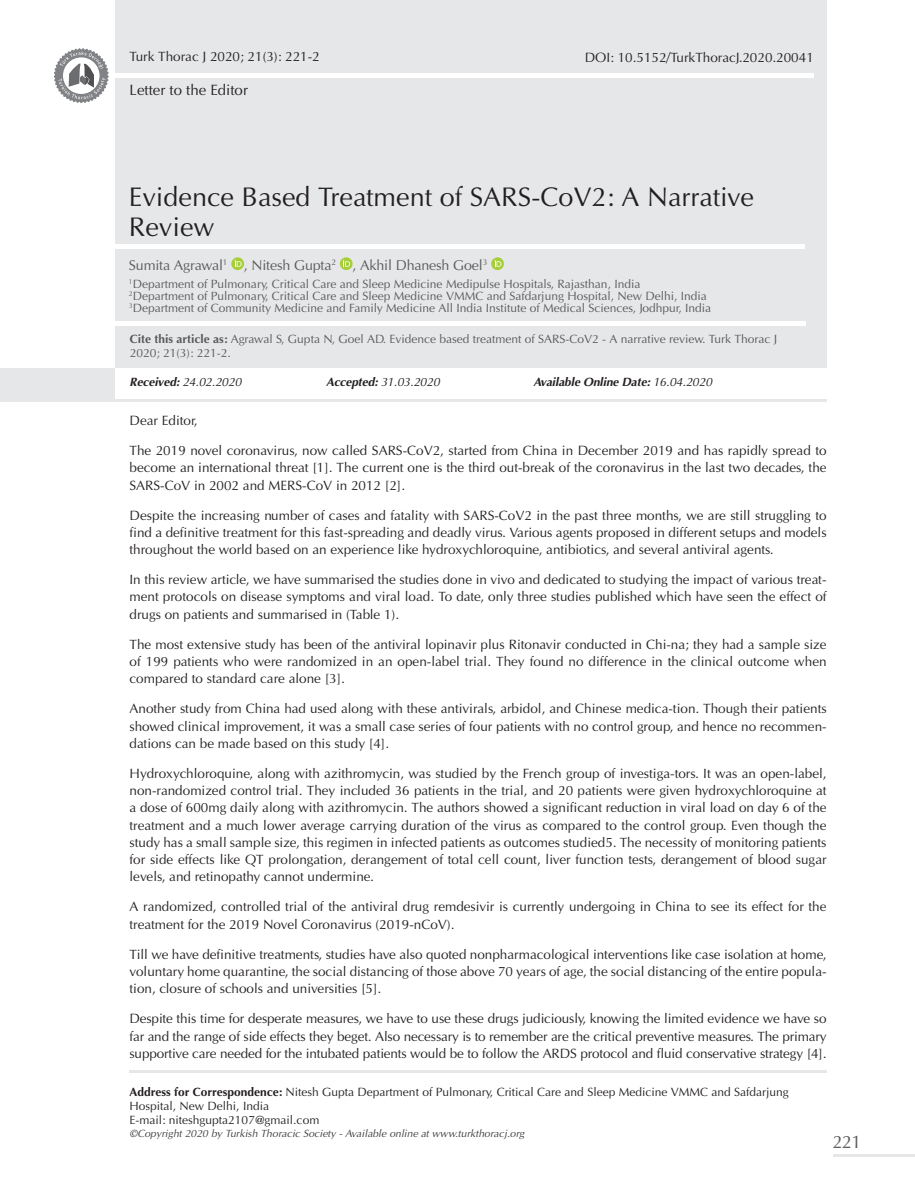
<style>
.page{position:relative;width:915px;height:1191px;background:#fff}
.page>*{position:absolute;margin:0;border:0;box-sizing:border-box;transform-origin:0 0}
.t1{font:27px/30px "Optima Normal Tr";color:#231f20}
.t2{font:18px "Optima Normal Tr";color:#57585a}
.t3{font:15px "Optima Normal Tr";color:#231f20}
.t4{font:14.25px "Optima Normal Tr";letter-spacing:-.01em;color:#57585a}
.t5{font:13.5px/17.2px "Optima Normal Tr";color:#231f20;text-align:justify}
.t6{font:12px/14.4px "Optima Normal Tr";color:#57585a}
.t7{font:12px/14.4px "Optima Normal Tr";color:#231f20}
.t8{font:12px "Optima Italic Tr";letter-spacing:-.01em;color:#231f20}
.t9{font:italic 700 12px "Optima Tr";letter-spacing:-.01em;color:#231f20}
.t10{font:10.5px "Optima Italic Tr";color:#3e3e3f}
.s1{font-family:"Optima Bold Tr"}
.s2{font-family:"Optima Tr";font-weight:700;font-style:italic}
.s3{font-family:"Optima Italic Tr";font-weight:400;font-style:normal}
</style>
<div class="page">
<div style="left:115px;top:0;width:711px;height:368px;background:#e6e7e9"></div>
<svg style="left:231px;top:257px;width:13px;height:13px"></svg>
<svg style="left:234px;top:260px;width:7px;height:7px"></svg>
<svg style="left:340px;top:257px;width:12px;height:13px"></svg>
<svg style="left:343px;top:260px;width:7px;height:7px"></svg>
<svg style="left:491px;top:257px;width:12px;height:13px"></svg>
<svg style="left:494px;top:260px;width:7px;height:7px"></svg>
<hr style="left:4px;top:74px;width:809px;height:4px;background:#fff">
<svg style="left:53px;top:48px;width:56px;height:55px"></svg>
<div style="left:0;top:244px;width:804px;height:5px;background:#fff"></div>
<hr style="left:129px;top:1070px;width:697px;height:3px;background:#e6e7e9">
<hr style="left:833px;top:1154px;width:81px;height:2px;background:#e6e7e9">
<hr style="left:0;top:321px;width:805px;height:4px;background:#fff">
<div style="left:0;top:368px;width:115px;height:31px;background:#e6e7e9"></div>
<hr style="left:0;top:399px;width:826px;height:3px;background:#e6e7e9">
<p class="t5" style="left:129px;top:48px;width:192px">Turk Thorac J 2020; 21(3): 221-2</p>
<p class="t3" style="left:129px;top:81px;width:120px">Letter to the Editor</p>
<p class="t5" style="left:584px;top:49px;width:230px">DOI: 10.5152/TurkThoracJ.2020.20041</p>
<p class="t1" style="left:129px;top:182px;width:626px">Evidence Based Treatment of SARS-CoV2: A Narrative<br>Review</p>
<p class="t4" style="left:129px;top:257px;width:360px">Sumita Agrawal<sup>1</sup> , Nitesh Gupta<sup>2</sup> , Akhil Dhanesh Goel<sup>3</sup></p>
<p class="t6" style="left:129px;top:277px;width:512px"><sup>1</sup>Department of Pulmonary, Critical Care and Sleep Medicine Medipulse Hospitals, Rajasthan, India</p>
<p class="t6" style="left:129px;top:289px;width:579px"><sup>2</sup>Department of Pulmonary, Critical Care and Sleep Medicine VMMC and Safdarjung Hospital, New Delhi, India</p>
<p class="t6" style="left:129px;top:301px;width:583px"><sup>3</sup>Department of Community Medicine and Family Medicine All India Institute of Medical Sciences, Jodhpur, India</p>
<p class="t6" style="left:130px;top:332px;width:648px"><span class="s1">Cite this article as:</span> Agrawal S, Gupta N, Goel AD. Evidence based treatment of SARS-CoV2 - A narrative review. Turk Thorac J<br>2020; 21(3): 221-2.</p>
<p class="t8" style="left:129px;top:375px;width:113px"><span class="s2">Received:</span> 24.02.2020</p>
<p class="t8" style="left:326px;top:375px;width:115px"><span class="s2">Accepted:</span> 31.03.2020</p>
<p class="t9" style="left:533px;top:375px;width:180px">Available Online Date: <span class="s3">16.04.2020</span></p>
<p class="t5" style="left:129px;top:412px;width:70px">Dear Editor,</p>
<p class="t5" style="left:129px;top:442px;width:698px">The 2019 novel coronavirus, now called SARS-CoV2, started from China in December 2019 and has rapidly spread to become an international threat [1]. The current one is the third out-break of the coronavirus in the last two decades, the SARS-CoV in 2002 and MERS-CoV in 2012 [2].</p>
<p class="t5" style="left:129px;top:506px;width:698px">Despite the increasing number of cases and fatality with SARS-CoV2 in the past three months, we are still struggling to find a definitive treatment for this fast-spreading and deadly virus. Various agents proposed in different setups and models throughout the world based on an experience like hydroxychloroquine, antibiotics, and several antiviral agents.</p>
<p class="t5" style="left:129px;top:571px;width:698px">In this review article, we have summarised the studies done in vivo and dedicated to studying the impact of various treat&shy;ment protocols on disease symptoms and viral load. To date, only three studies published which have seen the effect of drugs on patients and summarised in (Table 1).</p>
<p class="t5" style="left:129px;top:635px;width:698px">The most extensive study has been of the antiviral lopinavir plus Ritonavir conducted in Chi-na; they had a sample size of 199 patients who were randomized in an open-label trial. They found no difference in the clinical outcome when compared to standard care alone [3].</p>
<p class="t5" style="left:129px;top:700px;width:698px">Another study from China had used along with these antivirals, arbidol, and Chinese medica-tion. Though their patients showed clinical improvement, it was a small case series of four patients with no control group, and hence no recommen&shy;dations can be made based on this study [4].</p>
<p class="t5" style="left:129px;top:764px;width:698px">Hydroxychloroquine, along with azithromycin, was studied by the French group of investiga-tors. It was an open-label, non-randomized control trial. They included 36 patients in the trial, and 20 patients were given hydroxychloroquine at a dose of 600mg daily along with azithromycin. The authors showed a significant reduction in viral load on day 6 of the treatment and a much lower average carrying duration of the virus as compared to the control group. Even though the study has a small sample size, this regimen in infected patients as outcomes studied5. The necessity of monitoring patients for side effects like QT prolongation, derangement of total cell count, liver function tests, derangement of blood sugar levels, and retinopathy cannot undermine.</p>
<p class="t5" style="left:129px;top:898px;width:698px">A randomized, controlled trial of the antiviral drug remdesivir is currently undergoing in China to see its effect for the treatment for the 2019 Novel Coronavirus (2019-nCoV).</p>
<p class="t5" style="left:129px;top:945px;width:698px">Till we have definitive treatments, studies have also quoted nonpharmacological interventions like case isolation at home, voluntary home quarantine, the social distancing of those above 70 years of age, the social distancing of the entire popula&shy;tion, closure of schools and universities [5].</p>
<p class="t5" style="left:129px;top:1010px;width:698px">Despite this time for desperate measures, we have to use these drugs judiciously, knowing the limited evidence we have so far and the range of side effects they beget. Also necessary is to remember are the critical preventive measures. The primary supportive care needed for the intubated patients would be to follow the ARDS protocol and fluid conservative strategy [4].</p>
<p class="t7" style="left:129px;top:1084px;width:660px"><span class="s1">Address for Correspondence:</span> Nitesh Gupta Department of Pulmonary, Critical Care and Sleep Medicine VMMC and Safdarjung<br>Hospital, New Delhi, India<br>E-mail: niteshgupta2107@gmail.com</p>
<p class="t10" style="left:129px;top:1127px;width:396px">©Copyright 2020 by Turkish Thoracic Society - Available online at www.turkthoracj.org</p>
<p class="t2" style="left:832px;top:1131px;width:30px">221</p>
</div>
